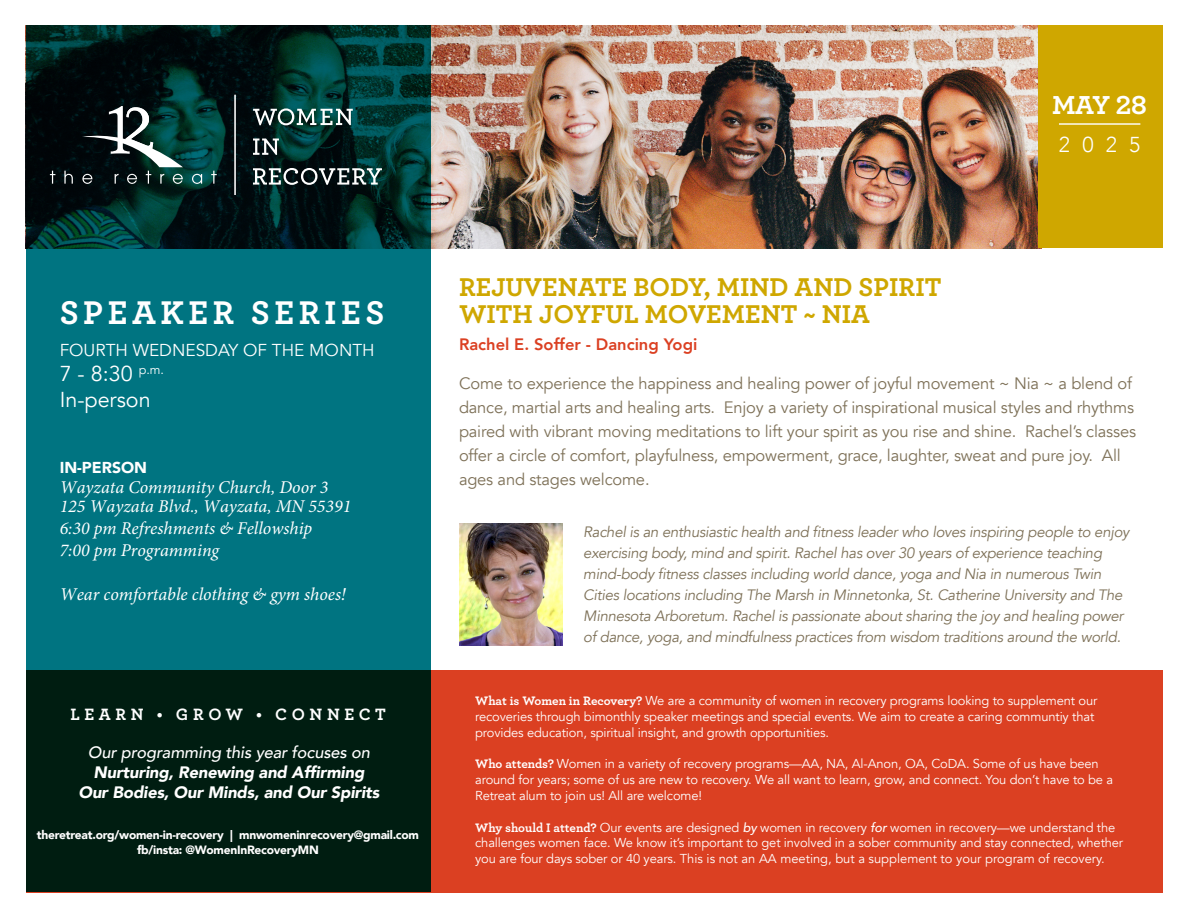
<style>
.page{position:relative;width:1188px;height:918px;background:#fff}
.page>*{position:absolute;margin:0;border:0;box-sizing:border-box;transform-origin:0 0}
.t1{font:700 34.5px "Archer";letter-spacing:.13em;color:#fff}
.t2{font:700 27.3px "Archer";color:#fff}
.t3{font:700 27px/27px "Archer";color:#cfa700}
.t4{font:21.6px/25.8px "Avenir";color:#fff}
.t5{font:300 21.6px "Avenir";color:#fff}
.t6{font:italic 18px/18.5px "Minion Pro";color:#fff}
.t7{font:17.25px "Avenir";color:#fff}
.t8{font:700 17.25px "Archer";letter-spacing:.27em;color:#fff}
.t9{font:16.5px/24px "Avenir";letter-spacing:-.01em;color:#7e7158}
.t10{font:italic 900 16.5px/20.1px "Avenir";letter-spacing:-.01em;color:#fff;text-align:center}
.t11{font:800 16.5px "Avenir";color:#db4022}
.t12{font:900 15.75px "Avenir";color:#fff}
.t13{font:italic 15px/21px "Avenir";letter-spacing:-.02em;color:#7e7158}
.t14{font:12.9px/15.8px "Avenir";letter-spacing:-.01em;color:#fff}
.t15{font:900 12px "Avenir";letter-spacing:-.02em;color:#fff}
.s1{font-weight:500}
.s2{font-family:"Archer";font-weight:700}
.s3{font-weight:500;font-style:italic}
</style>
<div class="page">
<img style="left:431px;top:26px;width:608px;height:222px">
<svg style="left:26px;top:26px;width:405px;height:644px;background:#005b63"></svg>
<div style="left:1039px;top:26px;width:124px;height:222px;background:#cfa700"></div>
<svg style="left:26px;top:670px;width:1137px;height:222px;background:#8d331b"></svg>
<svg style="left:50px;top:171px;width:5px;height:13px"></svg>
<svg style="left:64px;top:171px;width:9px;height:13px"></svg>
<svg style="left:192px;top:174px;width:10px;height:10px"></svg>
<svg style="left:211px;top:171px;width:6px;height:13px"></svg>
<svg style="left:82px;top:106px;width:101px;height:78px;background:#2c4241"></svg>
<hr style="left:235px;top:95px;width:1px;height:100px;background:#fff">
<svg style="left:253px;top:139px;width:26px;height:16px"></svg>
<svg style="left:253px;top:168px;width:129px;height:17px"></svg>
<svg style="left:253px;top:108px;width:100px;height:17px"></svg>
<hr style="left:1059px;top:123px;width:81px;height:2px;background:#fff">
<img style="left:459px;top:523px;width:104px;height:123px">
<p class="t2" style="left:1052px;top:84px;width:96px">MAY 28</p>
<p class="t5" style="left:1059px;top:131px;width:83px">2025</p>
<p class="t1" style="left:60px;top:285px;width:326px">SPEAKER SERIES</p>
<p class="t7" style="left:60px;top:339px;width:317px">FOURTH WEDNESDAY OF THE MONTH</p>
<p class="t4" style="left:60px;top:362px;width:106px">7 - 8:30 <sup>p.m.<br></sup>In-person</p>
<p class="t12" style="left:60px;top:454px;width:89px">IN-PERSON</p>
<p class="t6" style="left:60px;top:478px;width:293px">Wayzata Community Church, Door 3<br>125 Wayzata Blvd., Wayzata, MN 55391</p>
<p class="t6" style="left:60px;top:517px;width:254px;line-height:22px">6:30 pm Refreshments &amp; Fellowship<br>7:00 pm Programming</p>
<p class="t6" style="left:60px;top:585px;width:288px">Wear comfortable clothing &amp; gym shoes!</p>
<p class="t8" style="left:70px;top:701px;width:317px">LEARN • GROW • CONNECT</p>
<p class="t10" style="left:78px;top:742px;width:303px"><span class="s1">Our programming this year focuses on<br></span>Nurturing, Renewing and Affirming<br>Our Bodies, Our Minds, and Our Spirits</p>
<p class="t15" style="left:37px;top:825px;width:384px">theretreat.org/women-in-recovery | mnwomeninrecovery@gmail.com</p>
<p class="t15" style="left:137px;top:839px;width:183px">fb/insta: @WomenInRecoveryMN</p>
<p class="t3" style="left:459px;top:271px;width:484px">REJUVENATE BODY, MIND AND SPIRIT<br>WITH JOYFUL MOVEMENT ~ NIA</p>
<p class="t11" style="left:459px;top:331px;width:240px">Rachel E. Soffer - Dancing Yogi</p>
<p class="t9" style="left:459px;top:371px;width:679px">Come to experience the happiness and healing power of joyful movement ~ Nia ~ a blend of dance, martial arts and healing arts. Enjoy a variety of inspirational musical styles and rhythms paired with vibrant moving meditations to lift your spirit as you rise and shine. Rachel’s classes offer a circle of comfort, playfulness, empowerment, grace, laughter, sweat and pure joy. All ages and stages welcome.</p>
<p class="t13" style="left:583px;top:521px;width:548px">Rachel is an enthusiastic health and fitness leader who loves inspiring people to enjoy exercising body, mind and spirit. Rachel has over 30 years of experience teaching mind-body fitness classes including world dance, yoga and Nia in numerous Twin Cities locations including The Marsh in Minnetonka, St. Catherine University and The Minnesota Arboretum. Rachel is passionate about sharing the joy and healing power of dance, yoga, and mindfulness practices from wisdom traditions around the world.</p>
<p class="t14" style="left:475px;top:693px;width:624px"><span class="s2">What is Women in Recovery?</span> We are a community of women in recovery programs looking to supplement our recoveries through bimonthly speaker meetings and special events. We aim to create a caring communtiy that provides education, spiritual insight, and growth opportunities.</p>
<p class="t14" style="left:475px;top:756px;width:639px"><span class="s2">Who attends?</span> Women in a variety of recovery programs—AA, NA, Al-Anon, OA, CoDA. Some of us have been around for years; some of us are new to recovery. We all want to learn, grow, and connect. You don’t have to be a<br>Retreat alum to join us! All are welcome!</p>
<p class="t14" style="left:475px;top:820px;width:650px"><span class="s2">Why should I attend?</span> Our events are designed <span class="s3">by</span> women in recovery <span class="s3">for</span> women in recovery—we understand the challenges women face. We know it’s important to get involved in a sober community and stay connected, whether you are four days sober or 40 years. This is not an AA meeting, but a supplement to your program of recovery.</p>
</div>
